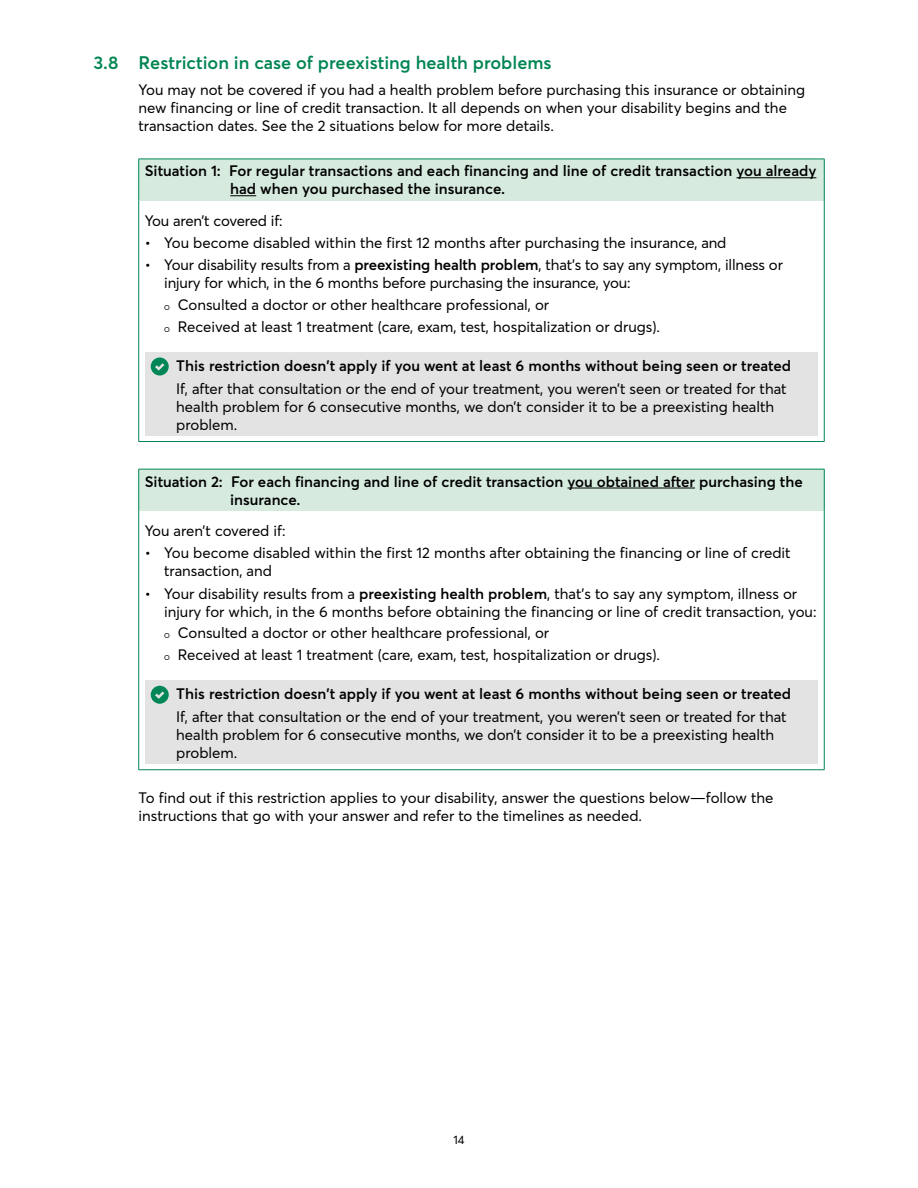
<style>
.page{position:relative;width:918px;height:1188px;background:#fff}
.page>*{position:absolute;margin:0;border:0;box-sizing:border-box;transform-origin:0 0}
.t1{font:600 18px "Desjardins Sans";color:#008553}
.t2{font:15px/18px "Desjardins Sans";color:#000}
.t3{font:600 15px/18px "Desjardins Sans";color:#000}
.t4{font:12px "Desjardins Sans";color:#000}
.s1{font-weight:600}
.s2{font-family:"Averta";font-size:9px}
</style>
<div class="page">
<div style="left:139px;top:159px;width:685px;height:41px;background:#d6eade"></div>
<hr style="left:138px;top:159px;width:1px;height:41px;background:#008553">
<hr style="left:139px;top:159px;width:685px;height:1px;background:#008553">
<hr style="left:824px;top:159px;width:1px;height:41px;background:#008553">
<hr style="left:138px;top:200px;width:1px;height:241px;background:#008553">
<hr style="left:824px;top:200px;width:1px;height:241px;background:#008553">
<hr style="left:139px;top:441px;width:685px;height:1px;background:#008553">
<hr style="left:736px;top:177px;width:80px;height:1px;background:#000">
<svg style="left:230px;top:195px;width:26px;height:1px"></svg>
<div style="left:145px;top:352px;width:673px;height:84px;background:#e3e3e3"></div>
<svg style="left:151px;top:358px;width:18px;height:18px"></svg>
<div style="left:139px;top:469px;width:685px;height:42px;background:#d6eade"></div>
<hr style="left:138px;top:469px;width:1px;height:42px;background:#008553">
<hr style="left:139px;top:469px;width:685px;height:1px;background:#008553">
<hr style="left:824px;top:469px;width:1px;height:42px;background:#008553">
<hr style="left:138px;top:511px;width:1px;height:259px;background:#008553">
<hr style="left:824px;top:511px;width:1px;height:259px;background:#008553">
<hr style="left:139px;top:769px;width:685px;height:1px;background:#008553">
<hr style="left:567px;top:488px;width:128px;height:1px;background:#000">
<div style="left:145px;top:680px;width:673px;height:84px;background:#e3e3e3"></div>
<svg style="left:151px;top:686px;width:18px;height:18px"></svg>
<p class="t1" style="left:94px;top:51px;width:460px">3.8 Restriction in case of preexisting health problems</p>
<p class="t2" style="left:139px;top:81px;width:668px">You may not be covered if you had a health problem before purchasing this insurance or obtaining new financing or line of credit transaction. It all depends on when your disability begins and the transaction dates. See the 2 situations below for more details.</p>
<p class="t3" style="left:230px;top:162px;width:588px;text-indent:-86px">Situation 1: For regular transactions and each financing and line of credit transaction you already had when you purchased the insurance.</p>
<p class="t2" style="left:145px;top:211px;width:139px">You aren’t covered if:</p>
<p class="t2" style="left:145px;top:234px;width:583px">• You become disabled within the first 12 months after purchasing the insurance, and</p>
<p class="t2" style="left:164px;top:256px;width:620px;text-indent:-20px">• Your disability results from a <span class="s1">preexisting health problem</span>, that's to say any symptom, illness or injury for which, in the 6 months before purchasing the insurance, you:</p>
<p class="t2" style="left:164px;top:295px;width:387px"><span class="s2">○</span> Consulted a doctor or other healthcare professional, or</p>
<p class="t2" style="left:164px;top:318px;width:497px"><span class="s2">○</span> Received at least 1 treatment (care, exam, test, hospitalization or drugs).</p>
<p class="t3" style="left:176px;top:357px;width:616px">This restriction doesn't apply if you went at least 6 months without being seen or treated</p>
<p class="t2" style="left:176px;top:379px;width:612px">If, after that consultation or the end of your treatment, you weren’t seen or treated for that health problem for 6 consecutive months, we don’t consider it to be a preexisting health problem.</p>
<p class="t3" style="left:230px;top:472px;width:574px;text-indent:-86px">Situation 2: For each financing and line of credit transaction you obtained after purchasing the insurance.</p>
<p class="t2" style="left:145px;top:522px;width:142px">You aren’t covered if:</p>
<p class="t2" style="left:164px;top:544px;width:628px;text-indent:-20px">• You become disabled within the first 12 months after obtaining the financing or line of credit transaction, and</p>
<p class="t2" style="left:164px;top:584px;width:654px;text-indent:-20px">• Your disability results from a <span class="s1">preexisting health problem</span>, that's to say any symptom, illness or injury for which, in the 6 months before obtaining the financing or line of credit transaction, you:</p>
<p class="t2" style="left:164px;top:623px;width:387px"><span class="s2">○</span> Consulted a doctor or other healthcare professional, or</p>
<p class="t2" style="left:164px;top:646px;width:497px"><span class="s2">○</span> Received at least 1 treatment (care, exam, test, hospitalization or drugs).</p>
<p class="t3" style="left:176px;top:685px;width:616px">This restriction doesn't apply if you went at least 6 months without being seen or treated</p>
<p class="t2" style="left:176px;top:707px;width:612px">If, after that consultation or the end of your treatment, you weren’t seen or treated for that health problem for 6 consecutive months, we don’t consider it to be a preexisting health problem.</p>
<p class="t2" style="left:139px;top:789px;width:636px">To find out if this restriction applies to your disability, answer the questions below—follow the instructions that go with your answer and refer to the timelines as needed.</p>
<p class="t4" style="left:453px;top:1132px;width:13px">14</p>
</div>
